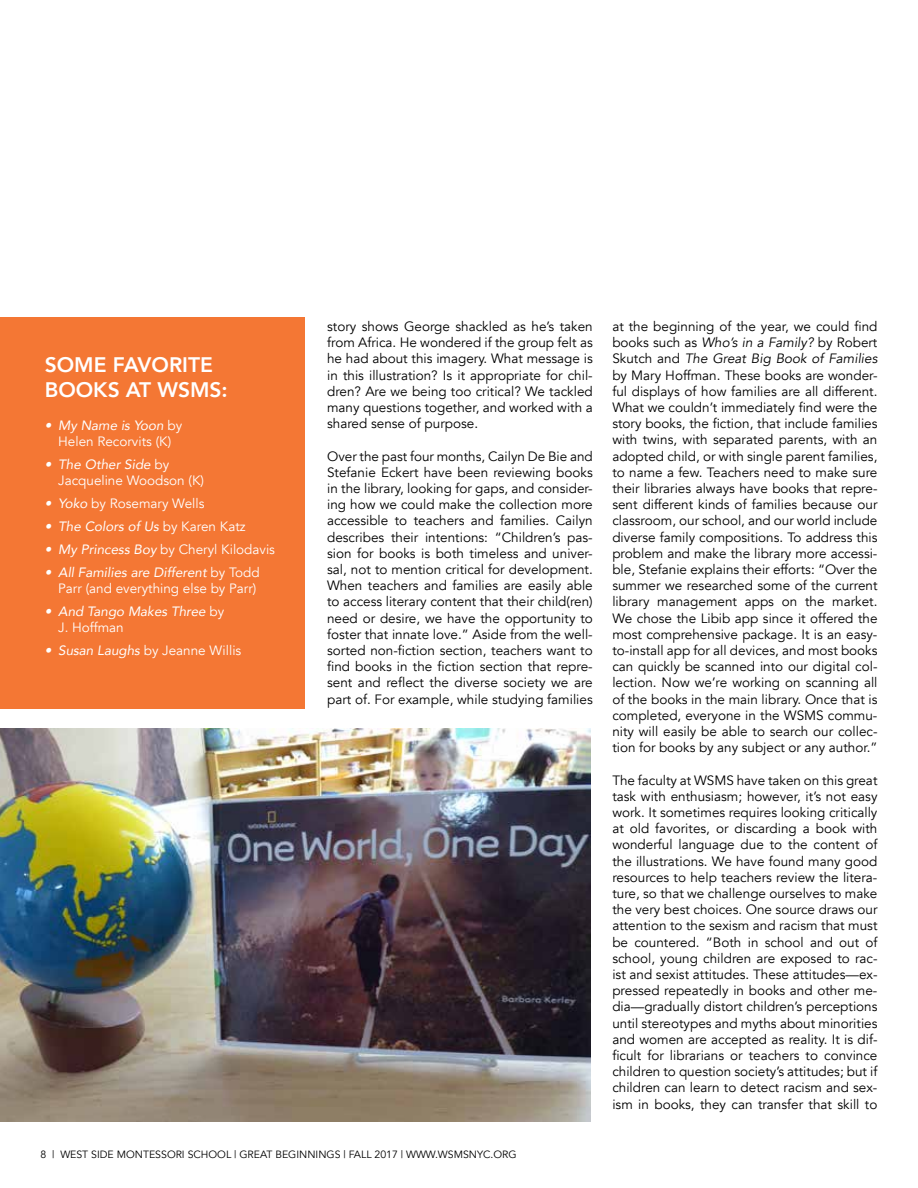
<style>
.page{position:relative;width:918px;height:1188px;background:#fff}
.page>*{position:absolute;margin:0;border:0;box-sizing:border-box;transform-origin:0 0}
.t1{font:800 21px/25.2px "Avenir";color:#fff}
.t2{font:13.5px/16.2px "Avenir";color:#000;text-align:justify}
.t3{font:13.5px/16.2px "Avenir";color:#fff;text-align:center}
.t4{font:italic 13.5px/16.2px "Avenir";color:#fff}
.t5{font:10.5px "Avenir";color:#000}
.s1{font-style:italic}
.s2{font-style:normal}
</style>
<div class="page">
<img style="left:0;top:729px;width:591px;height:392px">
<div style="left:0;top:318px;width:305px;height:391px;background:#f47734"></div>
<h1 class="t1" style="left:45px;top:353px;width:185px">SOME FAVORITE<br>BOOKS AT WSMS:</h1>
<p class="t3" style="left:45px;top:417px;width:139px"><span class="s1">• My Name is Yoon</span> by<br>Helen Recorvits (K)</p>
<p class="t3" style="left:58px;top:456px;width:147px;text-align:left;text-indent:-14px"><span class="s1">• The Other Side</span> by<br>Jacqueline Woodson (K)</p>
<p class="t3" style="left:45px;top:496px;width:161px"><span class="s1">• Yoko</span> by Rosemary Wells</p>
<p class="t4" style="left:45px;top:518px;width:202px">• The Colors of Us <span class="s2">by Karen Katz</span></p>
<p class="t3" style="left:45px;top:541px;width:232px"><span class="s1">• My Princess Boy</span> by Cheryl Kilodavis</p>
<p class="t3" style="left:45px;top:564px;width:217px;text-align:right"><span class="s1">• All Families are Different</span> by Todd<br>Parr (and everything else by Parr)</p>
<p class="t4" style="left:58px;top:604px;width:168px;text-indent:-14px">• And Tango Makes Three <span class="s2">by<br>J. Hoffman</span></p>
<p class="t3" style="left:45px;top:643px;width:198px"><span class="s1">• Susan Laughs</span> by Jeanne Willis</p>
<p class="t2" style="left:327px;top:319px;width:267px">story shows George shackled as he’s taken from Africa. He wondered if the group felt as he had about this imagery. What message is in this illustration? Is it appropriate for chil&shy;dren? Are we being too critical? We tackled many questions together, and worked with a shared sense of purpose.</p>
<p class="t2" style="left:327px;top:448px;width:267px">Over the past four months, Cailyn De Bie and Stefanie Eckert have been reviewing books in the library, looking for gaps, and consider&shy;ing how we could make the collection more accessible to teachers and families. Cailyn describes their intentions: “Children’s pas&shy;sion for books is both timeless and univer&shy;sal, not to mention critical for development.<br>When teachers and families are easily able to access literary content that their child(ren) need or desire, we have the opportunity to foster that innate love.” Aside from the well&shy;sorted non-fiction section, teachers want to find books in the fiction section that repre&shy;sent and reflect the diverse society we are part of. For example, while studying families</p>
<p class="t5" style="left:40px;top:1148px;width:478px">8 | WEST SIDE MONTESSORI SCHOOL | GREAT BEGINNINGS | FALL 2017 | WWW.WSMSNYC.ORG</p>
<p class="t2" style="left:612px;top:319px;width:267px">at the beginning of the year, we could find books such as <span class="s1">Who’s in a Family?</span> by Robert Skutch and <span class="s1">The Great Big Book of Families </span>by Mary Hoffman. These books are wonder&shy;ful displays of how families are all different.<br>What we couldn’t immediately find were the story books, the fiction, that include families with twins, with separated parents, with an adopted child, or with single parent families, to name a few. Teachers need to make sure their libraries always have books that repre&shy;sent different kinds of families because our classroom, our school, and our world include diverse family compositions. To address this problem and make the library more accessi&shy;ble, Stefanie explains their efforts: “Over the summer we researched some of the current library management apps on the market.<br>We chose the Libib app since it offered the most comprehensive package. It is an easy&shy;to-install app for all devices, and most books can quickly be scanned into our digital col&shy;lection. Now we’re working on scanning all of the books in the main library. Once that is completed, everyone in the WSMS commu&shy;nity will easily be able to search our collec&shy;tion for books by any subject or any author.”</p>
<p class="t2" style="left:612px;top:772px;width:267px">The faculty at WSMS have taken on this great task with enthusiasm; however, it’s not easy work. It sometimes requires looking critically at old favorites, or discarding a book with wonderful language due to the content of the illustrations. We have found many good resources to help teachers review the litera&shy;ture, so that we challenge ourselves to make the very best choices. One source draws our attention to the sexism and racism that must be countered. “Both in school and out of school, young children are exposed to rac&shy;ist and sexist attitudes. These attitudes—ex&shy;pressed repeatedly in books and other me&shy;dia—gradually distort children’s perceptions until stereotypes and myths about minorities and women are accepted as reality. It is dif&shy;ficult for librarians or teachers to convince children to question society’s attitudes; but if children can learn to detect racism and sex&shy;ism in books, they can transfer that skill to</p>
</div>
